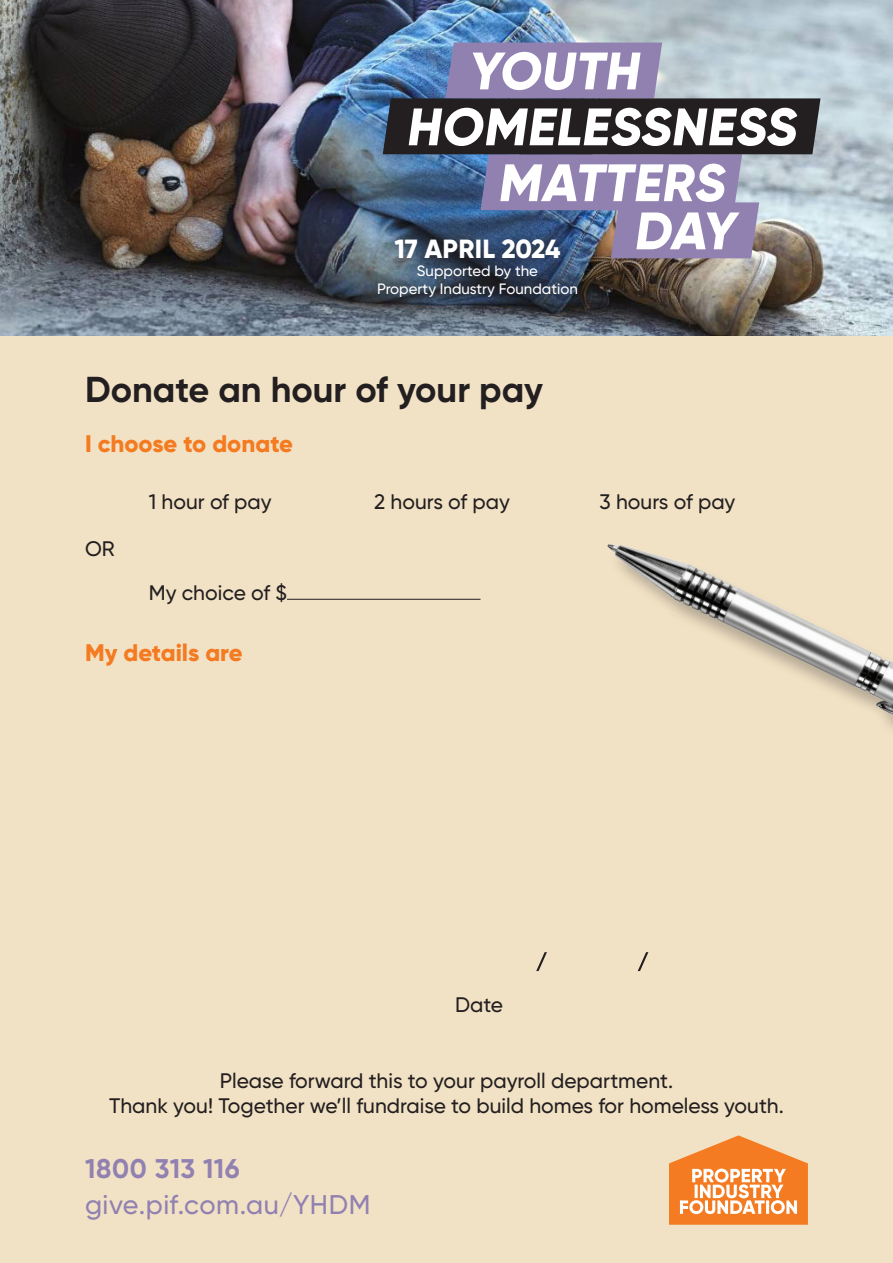
<style>
.page{position:relative;width:893px;height:1263px;background:#f2e2c5}
.page>*{position:absolute;margin:0;border:0;box-sizing:border-box;transform-origin:0 0}
.t1{font:800 52.65px "Gilroy";color:#fff}
.t2{font:700 36px "Gilroy";color:#231f20}
.t3{font:500 27px "Gilroy";letter-spacing:.015em;color:#9181b1}
.t4{font:700 27px "Gilroy";letter-spacing:.015em;color:#9181b1}
.t5{font:800 26.25px "Gilroy";letter-spacing:.005em;color:#fff}
.t6{font:800 24px "Gilroy";color:#f47b21}
.t7{font:500 21px "Gilroy";color:#231f20}
.t8{font:500 15px/18px "Gilroy";color:#fff;text-align:center}
</style>
<div class="page">
<img style="left:0;top:0;width:893px;height:336px">
<svg style="left:669px;top:1135px;width:139px;height:90px"></svg>
<svg style="left:536px;top:952px;width:11px;height:19px"></svg>
<svg style="left:638px;top:952px;width:10px;height:19px"></svg>
<img style="left:607px;top:544px;width:286px;height:181px">
<hr style="left:287px;top:599px;width:193px;height:1px;background:#231f20">
<svg style="left:383px;top:43px;width:437px;height:215px;background:#6f708a"></svg>
<svg style="left:364px;top:226px;width:226px;height:84px;background:#37465c"></svg>
<p class="t1" style="left:467px;top:38px;width:182px">YOUTH</p>
<p class="t1" style="left:406px;top:94px;width:400px">HOMELESSNESS</p>
<p class="t1" style="left:497px;top:150px;width:237px">MATTERS</p>
<p class="t1" style="left:633px;top:198px;width:112px">DAY</p>
<p class="t5" style="left:394px;top:233px;width:168px">17 APRIL 2024</p>
<p class="t8" style="left:377px;top:262px;width:202px">Supported by the<br>Property Industry Foundation</p>
<p class="t2" style="left:85px;top:367px;width:460px">Donate an hour of your pay</p>
<p class="t6" style="left:85px;top:429px;width:210px">I choose to donate</p>
<p class="t7" style="left:85px;top:536px;width:31px">OR</p>
<p class="t7" style="left:149px;top:489px;width:124px">1 hour of pay</p>
<p class="t7" style="left:374px;top:489px;width:137px">2 hours of pay</p>
<p class="t7" style="left:600px;top:489px;width:137px">3 hours of pay</p>
<p class="t7" style="left:149px;top:579px;width:140px">My choice of $</p>
<p class="t6" style="left:85px;top:637px;width:159px">My details are</p>
<p class="t7" style="left:455px;top:991px;width:49px">Date</p>
<p class="t7" style="left:220px;top:1067px;width:455px">Please forward this to your payroll department.</p>
<p class="t7" style="left:109px;top:1093px;width:676px">Thank you! Together we’ll fundraise to build homes for homeless youth.</p>
<p class="t4" style="left:85px;top:1151px;width:156px">1800 313 116</p>
<p class="t3" style="left:85px;top:1187px;width:287px">give.pif.com.au/YHDM</p>
</div>
